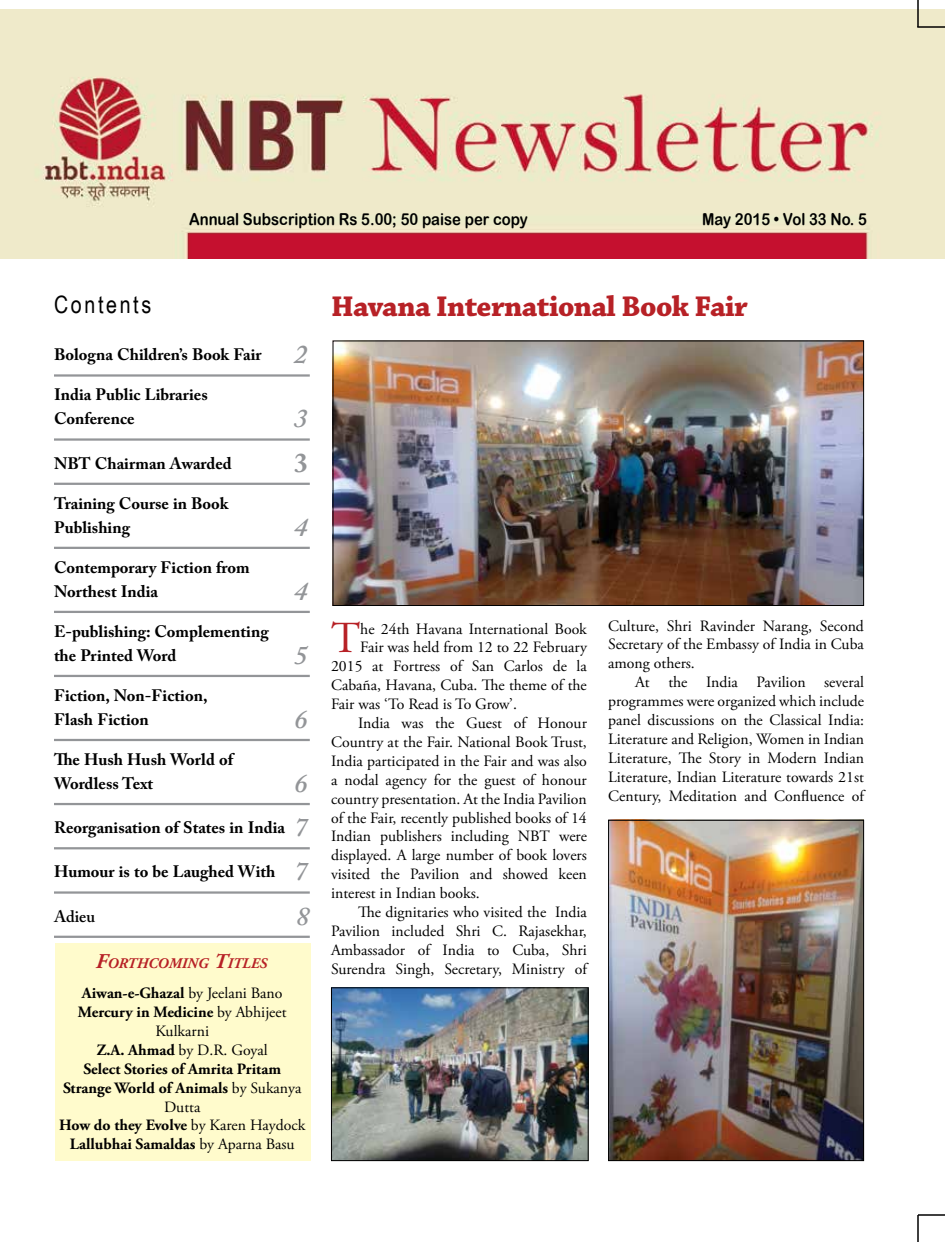
<style>
.page{position:relative;width:945px;height:1242px;background:#fff}
.page>*{position:absolute;margin:0;border:0;box-sizing:border-box;transform-origin:0 0}
.t1{font:44.25px "Adobe Garamond Pro";color:#b72126}
.t2{font:700 30px "Chaparral Pro";letter-spacing:-.02em;color:#b72126}
.t3{font:italic 600 27px "Adobe Caslon Pro";color:#939598}
.t4{font:700 27px "Adobe Caslon Pro";color:#939598}
.t5{font:24px "Arial Narrow";letter-spacing:.11em;color:#000}
.t6{font:700 16.5px/24px "Adobe Caslon Pro";color:#000}
.t7{font:16.5px "Arial Rounded MT Bold";color:#000;scale:.9 1}
.t8{font:600 16.5px "Adobe Caslon Pro";color:#000}
.t9{font:15.75px/18.9px "Adobe Garamond Pro";color:#000;text-align:justify}
.t10{font:700 15.75px/18.9px "Adobe Garamond Pro";color:#000;text-align:center}
.t11{font:italic 700 14.7px "Adobe Garamond Pro";color:#b72126}
.s1{font-weight:600;font-style:italic;font-size:27px;color:#939598}
.s2{font-size:21px}
.s3{font-weight:400}
</style>
<div class="page">
<div style="left:55px;top:944px;width:256px;height:217px;background:#fffbcc"></div>
<hr style="left:918px;top:1214px;width:27px;height:2px;background:#000">
<hr style="left:917px;top:1215px;width:2px;height:27px;background:#000">
<img style="left:1px;top:9px;width:944px;height:250px">
<hr style="left:917px;top:0;width:2px;height:27px;background:#000">
<hr style="left:917px;top:26px;width:28px;height:2px;background:#000">
<hr style="left:54px;top:374px;width:256px;height:3px;background:#939598">
<hr style="left:54px;top:438px;width:256px;height:3px;background:#939598">
<hr style="left:54px;top:483px;width:256px;height:2px;background:#939598">
<hr style="left:54px;top:547px;width:256px;height:2px;background:#939598">
<hr style="left:54px;top:611px;width:256px;height:2px;background:#939598">
<hr style="left:54px;top:675px;width:256px;height:2px;background:#939598">
<hr style="left:54px;top:739px;width:256px;height:2px;background:#939598">
<hr style="left:54px;top:803px;width:256px;height:2px;background:#939598">
<hr style="left:54px;top:847px;width:256px;height:2px;background:#939598">
<hr style="left:54px;top:891px;width:256px;height:3px;background:#939598">
<hr style="left:54px;top:936px;width:256px;height:2px;background:#939598">
<img style="left:335px;top:343px;width:527px;height:261px">
<div style="left:333px;top:341px;width:531px;height:265px;border:1px solid #000"></div>
<img style="left:333px;top:989px;width:254px;height:170px">
<div style="left:331px;top:987px;width:258px;height:174px;border:1px solid #000"></div>
<img style="left:610px;top:822px;width:252px;height:337px">
<div style="left:608px;top:820px;width:256px;height:341px;border:1px solid #000"></div>
<h3 class="t5" style="left:54px;top:287px;width:99px">Contents</h3>
<p class="t7" style="left:189px;top:209px;width:378px">Annual Subscription Rs 5.00; 50 paise per copy</p>
<p class="t7" style="left:702px;top:209px;width:185px">May 2015 • Vol 33 No. 5</p>
<h2 class="t2" style="left:331px;top:289px;width:418px">Havana International Book Fair</h2>
<p class="t6" style="left:54px;top:343px;width:255px">Bologna Children’s Book Fair <span class="s1">2</span></p>
<p class="t6" style="left:54px;top:383px;width:155px">India Public Libraries<br>Conference</p>
<h3 class="t3" style="left:294px;top:402px;width:15px">3</h3>
<p class="t6" style="left:54px;top:451px;width:179px">NBT Chairman Awarded</p>
<h3 class="t4" style="left:294px;top:447px;width:15px">3</h3>
<p class="t6" style="left:54px;top:491px;width:176px">Training Course in Book<br>Publishing</p>
<h3 class="t3" style="left:294px;top:511px;width:15px">4</h3>
<p class="t6" style="left:54px;top:555px;width:197px">Contemporary Fiction from<br>Northest India</p>
<p class="t6" style="left:54px;top:619px;width:216px">E-publishing: Complementing the Printed Word</p>
<p class="t6" style="left:54px;top:683px;width:155px">Fiction, Non-Fiction,<br>Flash Fiction</p>
<h3 class="t3" style="left:294px;top:575px;width:15px">4</h3>
<h3 class="t3" style="left:294px;top:639px;width:15px">5</h3>
<h3 class="t3" style="left:294px;top:703px;width:15px">6</h3>
<p class="t6" style="left:54px;top:747px;width:181px">The Hush Hush World of<br>Wordless Text</p>
<h3 class="t3" style="left:294px;top:767px;width:15px">6</h3>
<p class="t6" style="left:54px;top:816px;width:255px">Reorganisation of States in India <span class="s1">7</span></p>
<p class="t6" style="left:54px;top:860px;width:255px">Humour is to be Laughed With <span class="s1">7</span></p>
<p class="t8" style="left:54px;top:906px;width:43px">Adieu</p>
<h3 class="t3" style="left:296px;top:900px;width:15px">8</h3>
<p class="t11" style="left:96px;top:955px;width:173px"><span class="s2">F</span>ORTHCOMING <span class="s2">T</span>ITLES</p>
<p class="t10" style="left:59px;top:984px;width:248px">Aiwan-e-Ghazal <span class="s3">by Jeelani Bano<br></span>Mercury in Medicine <span class="s3">by Abhijeet<br>Kulkarni<br></span>Z.A. Ahmad <span class="s3">by D.R. Goyal<br></span>Select Stories of Amrita Pritam<br>Strange World of Animals <span class="s3">by Sukanya<br>Dutta<br></span>How do they Evolve <span class="s3">by Karen Haydock<br></span>Lallubhai Samaldas <span class="s3">by Aparna Basu</span></p>
<h1 class="t1" style="left:331px;top:612px;width:31px">T</h1>
<p class="t9" style="left:360px;top:620px;width:228px">he 24th Havana International Book</p>
<p class="t9" style="left:360px;top:639px;width:228px">Fair was held from 12 to 22 February</p>
<p class="t9" style="left:331px;top:657px;width:257px">2015 at Fortress of San Carlos de la</p>
<p class="t9" style="left:331px;top:676px;width:257px">Cabaña, Havana, Cuba. The theme of the</p>
<p class="t9" style="left:331px;top:695px;width:187px">Fair was ‘To Read is To Grow’.</p>
<p class="t9" style="left:358px;top:714px;width:230px">India was the Guest of Honour</p>
<p class="t9" style="left:331px;top:733px;width:257px">Country at the Fair. National Book Trust,</p>
<p class="t9" style="left:331px;top:752px;width:257px">India participated in the Fair and was also</p>
<p class="t9" style="left:331px;top:771px;width:257px">a nodal agency for the guest of honour</p>
<p class="t9" style="left:331px;top:790px;width:257px">country presentation. At the India Pavilion</p>
<p class="t9" style="left:331px;top:809px;width:257px">of the Fair, recently published books of 14</p>
<p class="t9" style="left:331px;top:828px;width:257px">Indian publishers including NBT were</p>
<p class="t9" style="left:331px;top:846px;width:257px">displayed. A large number of book lovers</p>
<p class="t9" style="left:331px;top:865px;width:257px">visited the Pavilion and showed keen</p>
<p class="t9" style="left:331px;top:884px;width:150px">interest in Indian books.</p>
<p class="t9" style="left:358px;top:903px;width:230px">The dignitaries who visited the India</p>
<p class="t9" style="left:331px;top:922px;width:257px">Pavilion included Shri C. Rajasekhar,</p>
<p class="t9" style="left:331px;top:941px;width:257px">Ambassador of India to Cuba, Shri</p>
<p class="t9" style="left:331px;top:960px;width:257px">Surendra Singh, Secretary, Ministry of</p>
<p class="t9" style="left:608px;top:617px;width:257px">Culture, Shri Ravinder Narang, Second Secretary of the Embassy of India in Cuba among others.</p>
<p class="t9" style="left:608px;top:673px;width:257px;text-indent:27px">At the India Pavilion several programmes were organized which include panel discussions on the Classical India:<br>Literature and Religion, Women in Indian Literature, The Story in Modern Indian Literature, Indian Literature towards 21st Century, Meditation and Confluence of</p>
</div>
